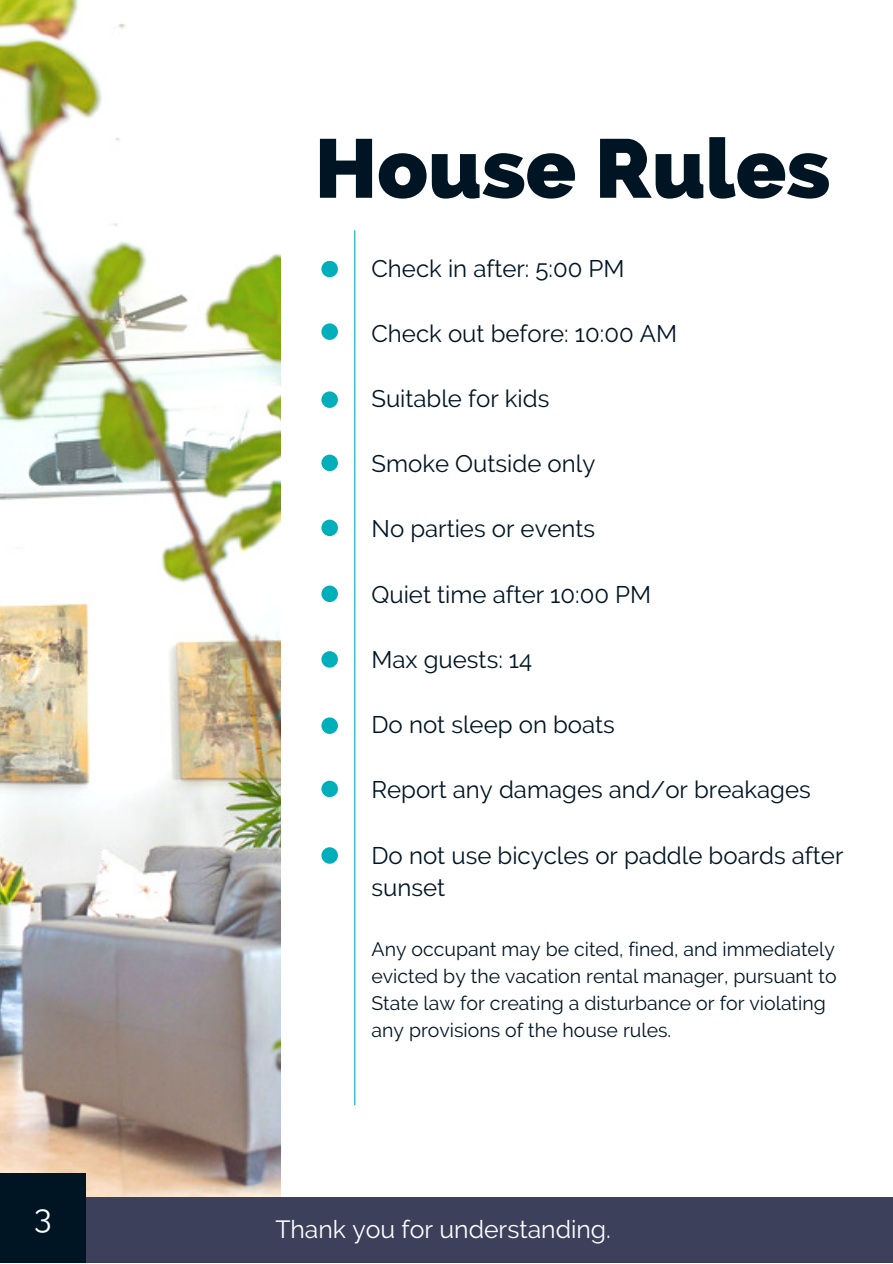
<style>
.page{position:relative;width:893px;height:1264px;background:#fff}
.page>*{position:absolute;margin:0;border:0;box-sizing:border-box;transform-origin:0 0}
.t1{font:800 82.95px "Raleway";color:#001524}
.t2{font:32.7px "Raleway";color:#fff}
.t3{font:24.75px "Raleway";color:#fff}
.t4{font:24px/32.5px "Raleway";color:#001524}
.t5{font:19.5px/27px "Raleway";color:#001524}
</style>
<div class="page">
<img style="left:0;top:0;width:281px;height:1197px">
<div style="left:0;top:1197px;width:892px;height:65px;background:#3d405b"></div>
<hr style="left:354px;top:230px;width:1px;height:874px;background:#00afb9">
<div style="left:321px;top:261px;width:17px;height:16px;background:#00afb9;border-radius:50%"></div>
<div style="left:321px;top:323px;width:17px;height:17px;background:#00afb9;border-radius:50%"></div>
<div style="left:321px;top:391px;width:17px;height:17px;background:#00afb9;border-radius:50%"></div>
<div style="left:321px;top:454px;width:17px;height:17px;background:#00afb9;border-radius:50%"></div>
<div style="left:321px;top:519px;width:17px;height:17px;background:#00afb9;border-radius:50%"></div>
<div style="left:321px;top:585px;width:17px;height:17px;background:#00afb9;border-radius:50%"></div>
<div style="left:321px;top:651px;width:17px;height:16px;background:#00afb9;border-radius:50%"></div>
<div style="left:321px;top:717px;width:17px;height:17px;background:#00afb9;border-radius:50%"></div>
<div style="left:321px;top:780px;width:17px;height:17px;background:#00afb9;border-radius:50%"></div>
<div style="left:321px;top:847px;width:17px;height:16px;background:#00afb9;border-radius:50%"></div>
<div style="left:0;top:1173px;width:86px;height:89px;background:#001524"></div>
<p class="t2" style="left:34px;top:1196px;width:19px">3</p>
<p class="t1" style="left:315px;top:120px;width:517px">House Rules</p>
<p class="t4" style="left:371px;top:252px;width:254px">Check in after: 5:00 PM</p>
<p class="t4" style="left:371px;top:317px;width:307px">Check out before: 10:00 AM</p>
<p class="t4" style="left:371px;top:382px;width:179px">Suitable for kids</p>
<p class="t4" style="left:371px;top:447px;width:225px">Smoke Outside only</p>
<p class="t4" style="left:371px;top:512px;width:225px">No parties or events</p>
<p class="t4" style="left:371px;top:578px;width:281px">Quiet time after 10:00 PM</p>
<p class="t4" style="left:371px;top:643px;width:162px">Max guests: 14</p>
<p class="t4" style="left:371px;top:708px;width:245px">Do not sleep on boats</p>
<p class="t4" style="left:371px;top:773px;width:441px">Report any damages and/or breakages</p>
<p class="t4" style="left:371px;top:838px;width:473px">Do not use bicycles or paddle boards after sunset</p>
<p class="t5" style="left:371px;top:935px;width:466px">Any occupant may be cited, fined, and immediately evicted by the vacation rental manager, pursuant to State law for creating a disturbance or for violating any provisions of the house rules.</p>
<p class="t3" style="left:275px;top:1214px;width:337px">Thank you for understanding.</p>
</div>
